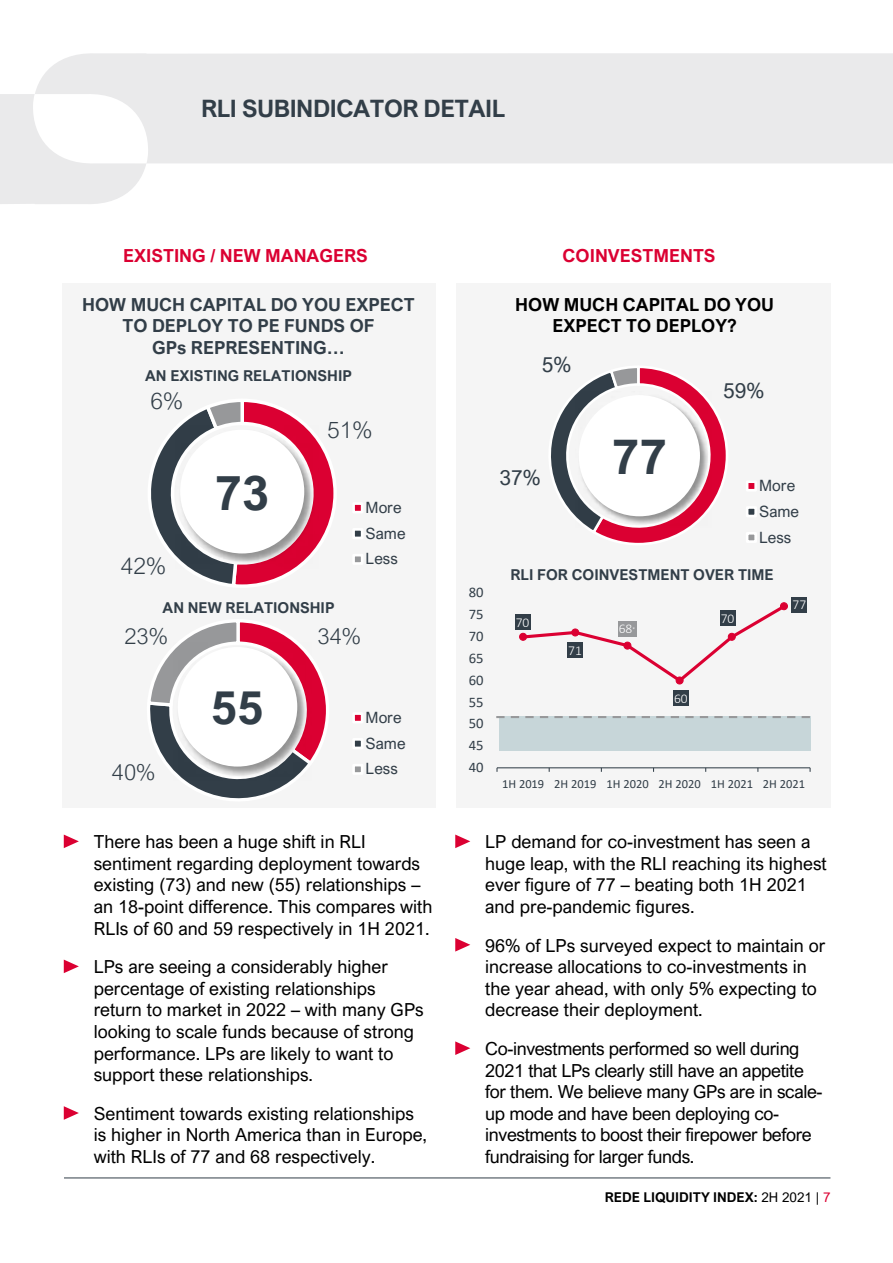
<style>
.page{position:relative;width:893px;height:1263px;background:#fff}
.page>*{position:absolute;margin:0;border:0;box-sizing:border-box;transform-origin:0 0}
.t1{font:700 48.75px "Arial Nova";color:#323e48}
.t2{font:700 48px "Arial Nova";color:#323e48}
.t3{font:700 46.35px "Arial Nova";color:#323e48}
.t4{font:700 24.3px "Arial Nova";letter-spacing:-.005em;color:#323e48}
.t5{font:700 24px "Arial Nova";letter-spacing:-.02em;color:#323e48}
.t6{font:300 22.8px "Arial Nova";color:#323e48}
.t7{font:300 21.9px "Arial Nova";color:#323e48}
.t8{font:20.85px "Arial Nova";color:#323e48}
.t9{font:18px/21.6px "Arial Nova";color:#000}
.t10{font:18px/21.6px "Arial Nova";letter-spacing:-.02em;color:#000}
.t11{font:700 18px/21.6px "Arial Nova";color:#323e48;text-align:center}
.t12{font:700 18px/21.6px "Arial Nova";color:#000;text-align:center}
.t13{font:700 18px "Arial Nova";color:#db0032}
.t14{font:15.6px/25.8px "Arial Nova";color:#323e48}
.t15{font:700 15px "Arial Nova";color:#323e48}
.t16{font:14.55px "Calibri";letter-spacing:-.005em;color:#323e48}
.t17{font:700 13.5px "Arial Nova";color:#000}
.t18{font:300 13.5px "Calibri";color:#fff}
.t19{font:12.45px "Calibri";color:#323e48}
.t20{font:300 5.55px "Calibri";color:#fff}
.s1{font-weight:400}
.s2{font-weight:400;color:#db0032}
</style>
<div class="page">
<hr style="left:64px;top:1178px;width:766px;height:1px;background:#323e48">
<div style="left:62px;top:283px;width:373px;height:525px;background:#f5f5f5"></div>
<div style="left:456px;top:283px;width:374px;height:525px;background:#f5f5f5"></div>
<div style="left:35px;top:53px;width:858px;height:110px;background:#eaeaeb"></div>
<svg style="left:0;top:93px;width:149px;height:111px"></svg>
<svg style="left:455px;top:834px;width:15px;height:14px"></svg>
<svg style="left:455px;top:938px;width:15px;height:13px"></svg>
<svg style="left:455px;top:1041px;width:15px;height:14px"></svg>
<div style="left:352px;top:502px;width:11px;height:11px;background:#db0032;border:3px solid #fff"></div>
<div style="left:352px;top:528px;width:11px;height:11px;background:#323e48;border:3px solid #fff"></div>
<div style="left:352px;top:554px;width:11px;height:11px;background:#97989a;border:3px solid #fff"></div>
<svg style="left:64px;top:834px;width:15px;height:14px"></svg>
<svg style="left:64px;top:959px;width:15px;height:14px"></svg>
<svg style="left:64px;top:1106px;width:15px;height:14px"></svg>
<div style="left:746px;top:480px;width:11px;height:11px;background:#db0032;border:3px solid #fff"></div>
<div style="left:746px;top:506px;width:11px;height:11px;background:#323e48;border:3px solid #fff"></div>
<div style="left:746px;top:532px;width:11px;height:11px;background:#97989a;border:3px solid #fff"></div>
<div style="left:352px;top:712px;width:11px;height:11px;background:#db0032;border:3px solid #fff"></div>
<div style="left:352px;top:738px;width:11px;height:11px;background:#323e48;border:3px solid #fff"></div>
<div style="left:352px;top:764px;width:11px;height:11px;background:#97989a;border:3px solid #fff"></div>
<svg style="left:151px;top:402px;width:183px;height:183px"></svg>
<img style="left:176px;top:425px;width:143px;height:143px">
<img style="left:181px;top:444px;width:131px;height:120px">
<div style="left:180px;top:430px;width:124px;height:123px;background:#fff;border-radius:50%"></div>
<svg style="left:150px;top:622px;width:176px;height:177px"></svg>
<img style="left:173px;top:642px;width:138px;height:139px">
<img style="left:179px;top:661px;width:126px;height:115px">
<div style="left:178px;top:647px;width:119px;height:119px;background:#fff;border-radius:50%"></div>
<svg style="left:551px;top:368px;width:175px;height:175px"></svg>
<img style="left:575px;top:391px;width:136px;height:136px">
<img style="left:579px;top:408px;width:128px;height:117px">
<div style="left:579px;top:395px;width:121px;height:121px;background:#fff;border-radius:50%"></div>
<div style="left:499px;top:717px;width:312px;height:34px;background:#c7d6d9"></div>
<hr style="left:497px;top:767px;width:313px;height:1px;background:#323e48">
<svg style="left:520px;top:602px;width:268px;height:82px"></svg>
<div style="left:520px;top:633px;width:7px;height:7px;background:#db0032;border-radius:50%"></div>
<div style="left:519px;top:633px;width:8px;height:8px;border:1px solid #db0032;border-radius:50%"></div>
<div style="left:572px;top:629px;width:7px;height:7px;background:#db0032;border-radius:50%"></div>
<div style="left:571px;top:628px;width:8px;height:8px;border:1px solid #db0032;border-radius:50%"></div>
<div style="left:624px;top:642px;width:7px;height:7px;background:#db0032;border-radius:50%"></div>
<div style="left:623px;top:642px;width:8px;height:8px;border:1px solid #db0032;border-radius:50%"></div>
<div style="left:676px;top:677px;width:7px;height:7px;background:#db0032;border-radius:50%"></div>
<div style="left:676px;top:676px;width:8px;height:8px;border:1px solid #db0032;border-radius:50%"></div>
<div style="left:728px;top:633px;width:7px;height:7px;background:#db0032;border-radius:50%"></div>
<div style="left:728px;top:633px;width:8px;height:8px;border:1px solid #db0032;border-radius:50%"></div>
<div style="left:780px;top:603px;width:7px;height:7px;background:#db0032;border-radius:50%"></div>
<div style="left:780px;top:602px;width:8px;height:8px;border:1px solid #db0032;border-radius:50%"></div>
<div style="left:515px;top:615px;width:16px;height:15px;background:#323e48"></div>
<div style="left:567px;top:642px;width:16px;height:16px;background:#323e48"></div>
<div style="left:618px;top:621px;width:18px;height:15px;background:#97989a"></div>
<div style="left:673px;top:690px;width:16px;height:16px;background:#323e48"></div>
<div style="left:719px;top:610px;width:16px;height:16px;background:#323e48"></div>
<svg style="left:496px;top:716px;width:314px;height:2px"></svg>
<div style="left:791px;top:597px;width:16px;height:15px;background:#323e48"></div>
<h3 class="t5" style="left:201px;top:95px;width:306px">RLI SUBINDICATOR DETAIL</h3>
<p class="t13" style="left:123px;top:245px;width:246px">EXISTING / NEW MANAGERS</p>
<p class="t13" style="left:563px;top:245px;width:154px">COINVESTMENTS</p>
<p class="t11" style="left:82px;top:293px;width:334px">HOW MUCH CAPITAL DO YOU EXPECT<br>TO DEPLOY TO PE FUNDS OF<br>GPs REPRESENTING…</p>
<p class="t15" style="left:145px;top:367px;width:208px">AN EXISTING RELATIONSHIP</p>
<h3 class="t4" style="left:320px;top:414px;width:50px">51%</h3>
<p class="t12" style="left:515px;top:293px;width:260px">HOW MUCH CAPITAL DO YOU<br>EXPECT TO DEPLOY?</p>
<p class="t8" style="left:542px;top:353px;width:31px">5%</p>
<h3 class="t4" style="left:568px;top:361px;width:36px">6%</h3>
<p class="t8" style="left:723px;top:379px;width:43px">59%</p>
<h3 class="t4" style="left:175px;top:383px;width:36px">6%</h3>
<p class="t6" style="left:151px;top:388px;width:34px">6%</p>
<p class="t6" style="left:327px;top:417px;width:47px">51%</p>
<h1 class="t1" style="left:612px;top:428px;width:57px">77</h1>
<h3 class="t4" style="left:618px;top:443px;width:29px">73</h3>
<h3 class="t4" style="left:225px;top:465px;width:29px">73</h3>
<h3 class="t4" style="left:531px;top:463px;width:29px">55</h3>
<p class="t8" style="left:499px;top:466px;width:43px">37%</p>
<h2 class="t2" style="left:215px;top:465px;width:56px">73</h2>
<p class="t14" style="left:759px;top:473px;width:41px">More<br>Same<br>Less</p>
<p class="t14" style="left:366px;top:494px;width:41px">More<br>Same<br>Less</p>
<p class="t6" style="left:121px;top:553px;width:47px">42%</p>
<p class="t15" style="left:510px;top:566px;width:265px">RLI FOR COINVESTMENT OVER TIME</p>
<h3 class="t4" style="left:175px;top:593px;width:36px">6%</h3>
<p class="t15" style="left:163px;top:598px;width:173px">AN NEW RELATIONSHIP</p>
<p class="t7" style="left:124px;top:624px;width:45px">23%</p>
<p class="t7" style="left:318px;top:624px;width:45px">34%</p>
<h3 class="t4" style="left:320px;top:624px;width:50px">51%</h3>
<p class="t16" style="left:469px;top:582px;width:16px">80</p>
<p class="t16" style="left:469px;top:604px;width:16px">75</p>
<h3 class="t4" style="left:449px;top:605px;width:50px">23%</h3>
<p class="t16" style="left:469px;top:626px;width:16px">70</p>
<p class="t16" style="left:469px;top:648px;width:16px">65</p>
<p class="t18" style="left:516px;top:614px;width:15px">70</p>
<p class="t18" style="left:568px;top:642px;width:15px">71</p>
<p class="t18" style="left:619px;top:620px;width:15px">68</p>
<p class="t20" style="left:632px;top:625px;width:4px">*</p>
<p class="t18" style="left:721px;top:610px;width:15px">70</p>
<p class="t18" style="left:793px;top:596px;width:15px">77</p>
<p class="t7" style="left:112px;top:760px;width:45px">40%</p>
<h3 class="t4" style="left:225px;top:675px;width:29px">73</h3>
<h3 class="t3" style="left:211px;top:681px;width:54px">55</h3>
<p class="t14" style="left:366px;top:704px;width:41px">More<br>Same<br>Less</p>
<p class="t16" style="left:469px;top:670px;width:16px">60</p>
<p class="t16" style="left:469px;top:691px;width:16px">55</p>
<p class="t16" style="left:469px;top:713px;width:16px">50</p>
<p class="t16" style="left:469px;top:735px;width:16px">45</p>
<p class="t18" style="left:674px;top:690px;width:15px">60</p>
<p class="t16" style="left:469px;top:757px;width:16px">40</p>
<h3 class="t4" style="left:470px;top:759px;width:50px">40%</h3>
<p class="t19" style="left:502px;top:775px;width:305px">1H 2019 2H 2019 1H 2020 2H 2020 1H 2021 2H 2021</p>
<p class="t9" style="left:94px;top:831px;width:340px">There has been a huge shift in RLI sentiment regarding deployment towards existing (73) and new (55) relationships – an 18-point difference. This compares with RLIs of 60 and 59 respectively in 1H 2021.</p>
<p class="t9" style="left:94px;top:956px;width:331px">LPs are seeing a considerably higher percentage of existing relationships return to market in 2022 – with many GPs looking to scale funds because of strong performance. LPs are likely to want to support these relationships.</p>
<p class="t9" style="left:94px;top:1102px;width:335px">Sentiment towards existing relationships is higher in North America than in Europe, with RLIs of 77 and 68 respectively.</p>
<p class="t9" style="left:485px;top:831px;width:343px">LP demand for co-investment has seen a huge leap, with the RLI reaching its highest ever figure of 77 – beating both 1H 2021 and pre-pandemic figures.</p>
<p class="t9" style="left:485px;top:934px;width:342px">96% of LPs surveyed expect to maintain or increase allocations to co-investments in the year ahead, with only 5% expecting to decrease their deployment.</p>
<p class="t10" style="left:485px;top:1038px;width:339px">Co-investments performed so well during 2021 that LPs clearly still have an appetite for them. We believe many GPs are in scale&shy;up mode and have been deploying co&shy;investments to boost their firepower before fundraising for larger funds.</p>
<p class="t17" style="left:605px;top:1189px;width:227px">REDE LIQUIDITY INDEX: <span class="s1">2H 2021 |</span> <span class="s2">7</span></p>
</div>
